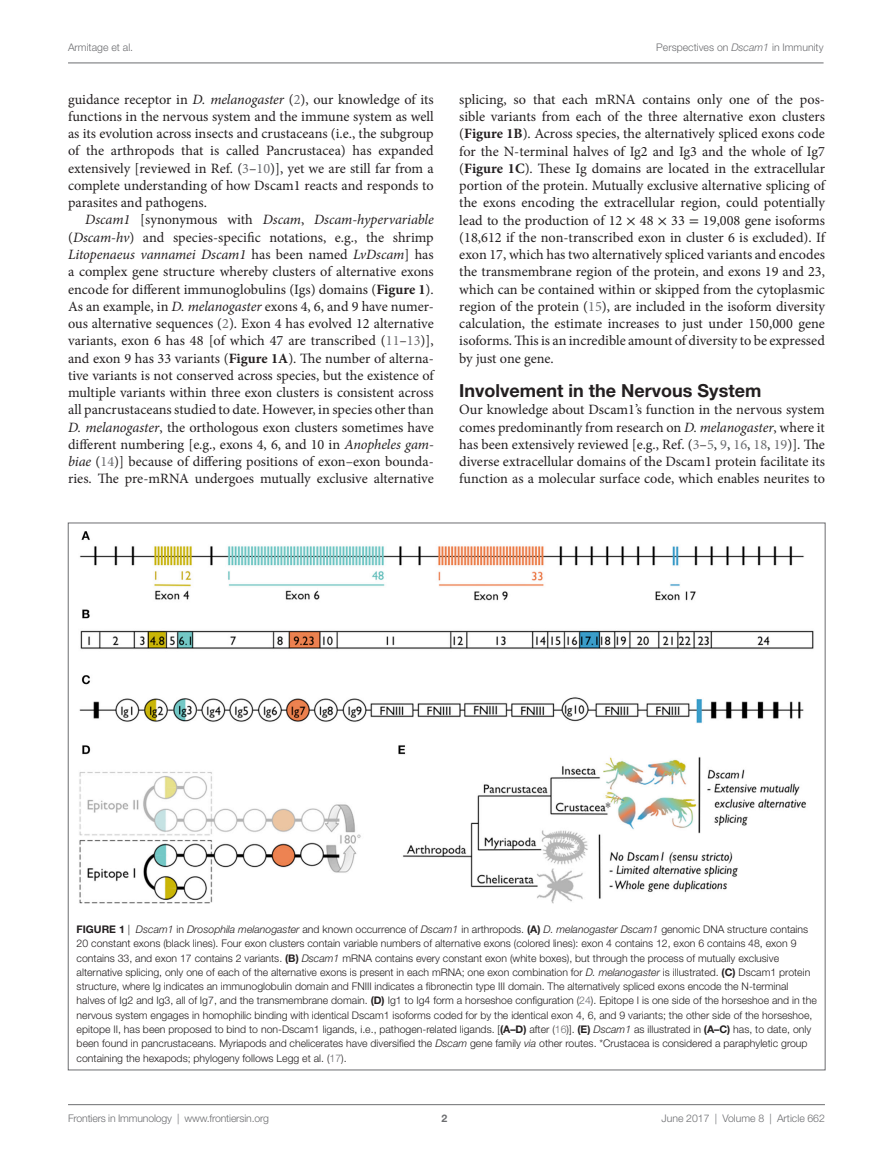
<style>
.page{position:relative;width:893px;height:1170px;background:#fff}
.page>*{position:absolute;margin:0;border:0;box-sizing:border-box;transform-origin:0 0}
.t1{font:700 18px "Helvetica Neue LT Std";color:#231f20}
.t2{font:14.25px/17.2px "Minion Pro";letter-spacing:-.005em;color:#231f20;text-align:justify}
.t3{font:300 10.5px/14.2px "Helvetica Neue LT Std";color:#231f20}
.t4{font:300 10.5px "Helvetica Neue LT Std";color:#6c6d70}
.t5{font:700 10.5px "Helvetica Neue LT Std";color:#6c6d70}
.s1{font-style:italic}
.s2{color:#6c6d70}
.s3{font-weight:700}
.s4{font-family:"STIX General"}
</style>
<div class="page">
<img style="left:79px;top:531px;width:735px;height:372px">
<hr style="left:68px;top:63px;width:756px;height:1px;background:#6c6d70">
<hr style="left:68px;top:1104px;width:757px;height:1px;background:#6c6d70">
<p class="t4" style="left:68px;top:41px;width:67px">Armitage et al.</p>
<p class="t4" style="left:656px;top:41px;width:169px">Perspectives on <span class="s1">Dscam1</span> in Immunity</p>
<p class="t2" style="left:68px;top:90px;width:367px">guidance receptor in <span class="s1">D. melanogaster</span> (<span class="s2">2</span>), our knowledge of its functions in the nervous system and the immune system as well as its evolution across insects and crustaceans (i.e., the subgroup of the arthropods that is called Pancrustacea) has expanded extensively [reviewed in Ref. (<span class="s2">3</span>–<span class="s2">10</span>)], yet we are still far from a complete understanding of how Dscam1 reacts and responds to parasites and pathogens.</p>
<p class="t2" style="left:68px;top:211px;width:367px;text-indent:17px"><span class="s1">Dscam1</span> [synonymous with <span class="s1">Dscam</span>, <span class="s1">Dscam-hypervariable </span>(<span class="s1">Dscam-hv</span>) and species-specific notations, e.g., the shrimp <span class="s1">Litopenaeus vannamei Dscam1</span> has been named <span class="s1">LvDscam</span>] has a complex gene structure whereby clusters of alternative exons encode for different immunoglobulins (Igs) domains (<span class="s3">Figure 1</span>).<br>As an example, in <span class="s1">D. melanogaster</span> exons 4, 6, and 9 have numer&shy;ous alternative sequences (<span class="s2">2</span>). Exon 4 has evolved 12 alternative variants, exon 6 has 48 [of which 47 are transcribed (<span class="s2">11</span>–<span class="s2">13</span>)], and exon 9 has 33 variants (<span class="s3">Figure 1A</span>). The number of alterna&shy;tive variants is not conserved across species, but the existence of multiple variants within three exon clusters is consistent across all pancrustaceans studied to date. However, in species other than <span class="s1">D. melanogaster</span>, the orthologous exon clusters sometimes have different numbering [e.g., exons 4, 6, and 10 in <span class="s1">Anopheles gam&shy;biae</span> (<span class="s2">14</span>)] because of differing positions of exon–exon bounda&shy;ries. The pre-mRNA undergoes mutually exclusive alternative</p>
<p class="t2" style="left:459px;top:91px;width:367px">splicing, so that each mRNA contains only one of the pos&shy;sible variants from each of the three alternative exon clusters (<span class="s3">Figure 1B</span>). Across species, the alternatively spliced exons code for the N-terminal halves of Ig2 and Ig3 and the whole of Ig7 (<span class="s3">Figure 1C</span>). These Ig domains are located in the extracellular portion of the protein. Mutually exclusive alternative splicing of the exons encoding the extracellular region, could potentially lead to the production of 12 <span class="s4">×</span> 48 <span class="s4">×</span> 33 <span class="s4">=</span> 19,008 gene isoforms (18,612 if the non-transcribed exon in cluster 6 is excluded). If exon 17, which has two alternatively spliced variants and encodes the transmembrane region of the protein, and exons 19 and 23, which can be contained within or skipped from the cytoplasmic region of the protein (<span class="s2">15</span>), are included in the isoform diversity calculation, the estimate increases to just under 150,000 gene isoforms. This is an incredible amount of diversity to be expressed by just one gene.</p>
<p class="t1" style="left:459px;top:379px;width:304px">Involvement in the Nervous System</p>
<p class="t2" style="left:459px;top:401px;width:367px">Our knowledge about Dscam1’s function in the nervous system comes predominantly from research on <span class="s1">D. melanogaster</span>, where it has been extensively reviewed [e.g., Ref. (<span class="s2">3</span>–<span class="s2">5</span>, <span class="s2">9</span>, <span class="s2">16</span>, <span class="s2">18</span>, <span class="s2">19</span>)]. The diverse extracellular domains of the Dscam1 protein facilitate its function as a molecular surface code, which enables neurites to</p>
<p class="t3" style="left:77px;top:922px;width:742px"><span class="s3">Figu re 1</span> | <span class="s1">Dscam1</span> in <span class="s1">Drosophila melanogaster</span> and known occurrence of <span class="s1">Dscam1</span> in arthropods. <span class="s3">(A)</span> <span class="s1">D. melanogaster Dscam1</span> genomic DNA structure contains 20 constant exons (black lines). Four exon clusters contain variable numbers of alternative exons (colored lines): exon 4 contains 12, exon 6 contains 48, exon 9 contains 33, and exon 17 contains 2 variants. <span class="s3">(B)</span> <span class="s1">Dscam1</span> mRNA contains every constant exon (white boxes), but through the process of mutually exclusive alternative splicing, only one of each of the alternative exons is present in each mRNA; one exon combination for <span class="s1">D. melanogaster</span> is illustrated. <span class="s3">(C)</span> Dscam1 protein structure, where Ig indicates an immunoglobulin domain and FNIII indicates a fibronectin type III domain. The alternatively spliced exons encode the N-terminal halves of Ig2 and Ig3, all of Ig7, and the transmembrane domain. <span class="s3">(D)</span> Ig1 to Ig4 form a horseshoe configuration (<span class="s2">24</span>). Epitope I is one side of the horseshoe and in the nervous system engages in homophilic binding with identical Dscam1 isoforms coded for by the identical exon 4, 6, and 9 variants; the other side of the horseshoe, epitope II, has been proposed to bind to non-Dscam1 ligands, i.e., pathogen-related ligands. [<span class="s3">(A–D)</span> after (<span class="s2">16</span>)]. <span class="s3">(E)</span> <span class="s1">Dscam1</span> as illustrated in <span class="s3">(A–C)</span> has, to date, only been found in pancrustaceans. Myriapods and chelicerates have diversified the <span class="s1">Dscam</span> gene family <span class="s1">via</span> other routes. *Crustacea is considered a paraphyletic group containing the hexapods; phylogeny follows Legg et al. (<span class="s2">17</span>).</p>
<p class="t4" style="left:68px;top:1111px;width:203px">Frontiers in Immunology | www.frontiersin.org</p>
<p class="t4" style="left:662px;top:1111px;width:165px">June 2017 | Volume 8 | Article 662</p>
<p class="t5" style="left:441px;top:1111px;width:7px">2</p>
</div>
